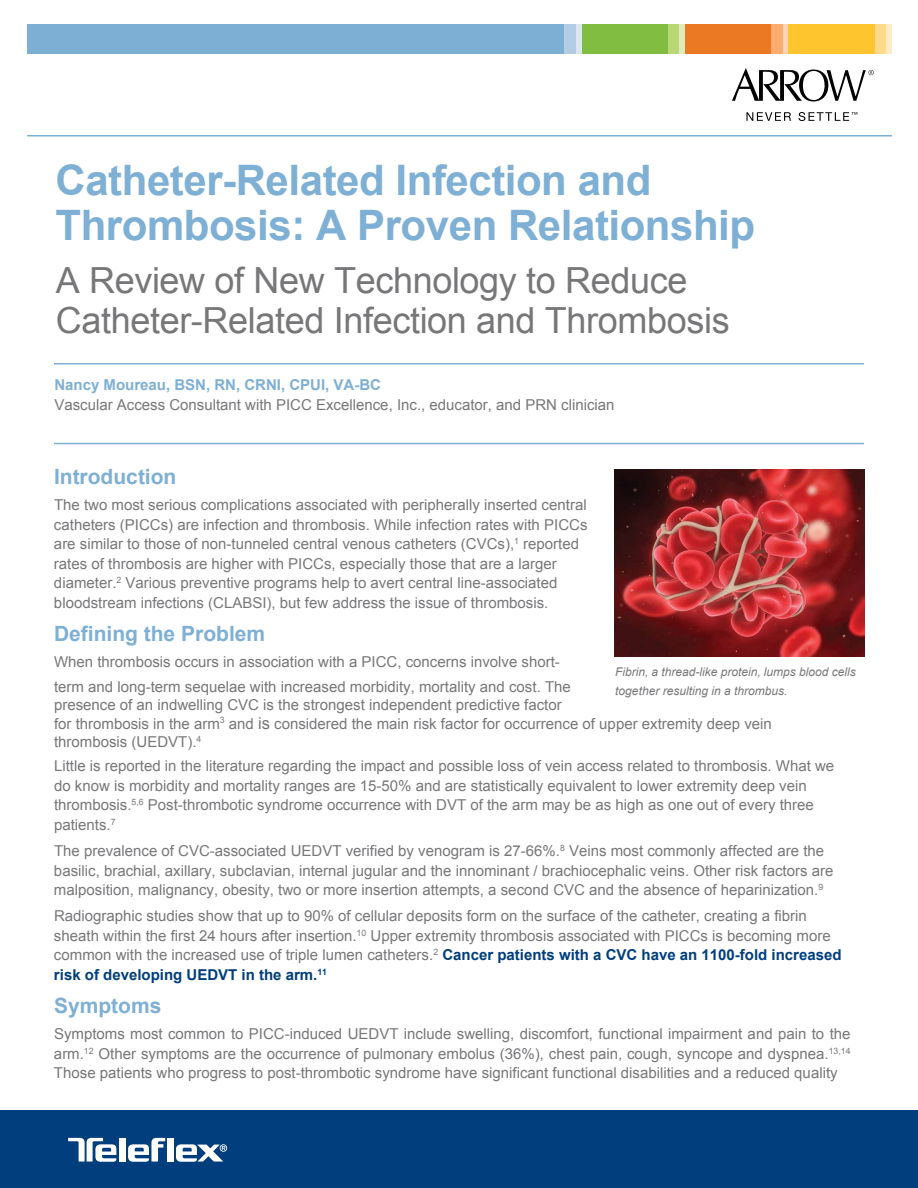
<style>
.page{position:relative;width:918px;height:1188px;background:#fff}
.page>*{position:absolute;margin:0;border:0;box-sizing:border-box;transform-origin:0 0}
.t1{font:700 42px/44.8px "Arial";letter-spacing:-.01em;color:#7eafd4}
.t2{font:36px/40.5px "Arial";letter-spacing:-.01em;color:#77777a}
.t3{font:700 21px "Arial";color:#7eafd4}
.t4{font:15px/19.5px "Arial";color:#77777a}
.t5{font:700 15px "Arial";color:#7eafd4}
.t6{font:italic 12px/19.2px "Arial";color:#77777a}
.s1{font-size:16.5px}
.s2{font-weight:700;color:#003e7e}
</style>
<div class="page">
<div style="left:0;top:1110px;width:918px;height:78px;background:#003e7e"></div>
<div style="left:167px;top:1138px;width:7px;height:24px;background:#fff"></div>
<svg style="left:128px;top:1138px;width:37px;height:24px"></svg>
<div style="left:119px;top:1138px;width:7px;height:24px;background:#fff"></div>
<svg style="left:176px;top:1144px;width:51px;height:18px"></svg>
<svg style="left:68px;top:1138px;width:48px;height:24px"></svg>
<div style="left:582px;top:25px;width:103px;height:29px;background:#81bd41"></div>
<div style="left:668px;top:25px;width:12px;height:29px;background:#b9d775"></div>
<div style="left:680px;top:25px;width:5px;height:29px;background:#deebba"></div>
<div style="left:685px;top:25px;width:104px;height:29px;background:#eb7923"></div>
<div style="left:772px;top:25px;width:11px;height:29px;background:#faad6f"></div>
<div style="left:783px;top:25px;width:6px;height:29px;background:#fdd5b6"></div>
<div style="left:789px;top:25px;width:103px;height:29px;background:#ffc52f"></div>
<div style="left:875px;top:25px;width:12px;height:29px;background:#ffda8a"></div>
<div style="left:887px;top:25px;width:5px;height:29px;background:#ffecc6"></div>
<div style="left:27px;top:25px;width:555px;height:29px;background:#7daed3"></div>
<div style="left:565px;top:25px;width:11px;height:29px;background:#b3cde3"></div>
<div style="left:576px;top:25px;width:6px;height:29px;background:#dae6f0"></div>
<svg style="left:732px;top:68px;width:142px;height:34px"></svg>
<svg style="left:746px;top:112px;width:45px;height:9px"></svg>
<svg style="left:799px;top:112px;width:58px;height:9px"></svg>
<hr style="left:27px;top:135px;width:865px;height:1px;background:#7eafd4">
<hr style="left:54px;top:363px;width:810px;height:1px;background:#7eafd4">
<hr style="left:54px;top:443px;width:810px;height:1px;background:#7eafd4">
<img style="left:614px;top:470px;width:250px;height:187px">
<h1 class="t1" style="left:55px;top:159px;width:701px">Catheter-Related Infection and<br>Thrombosis: A Proven Relationship</h1>
<h2 class="t2" style="left:56px;top:260px;width:675px">A Review of New Technology to Reduce<br>Catheter-Related Infection and Thrombosis</h2>
<p class="t5" style="left:54px;top:375px;width:328px">Nancy Moureau, BSN, RN, CRNI, CPUI, VA-BC</p>
<p class="t4" style="left:54px;top:395px;width:562px">Vascular Access Consultant with PICC Excellence, Inc., educator, and PRN clinician</p>
<h3 class="t3" style="left:54px;top:463px;width:124px">Introduction</h3>
<p class="t4" style="left:54px;top:495px;width:535px">The two most serious complications associated with peripherally inserted central catheters (PICCs) are infection and thrombosis. While infection rates with PICCs are similar to those of non-tunneled central venous catheters (CVCs),<sup>1</sup> reported rates of thrombosis are higher with PICCs, especially those that are a larger diameter.<sup>2</sup> Various preventive programs help to avert central line-associated bloodstream infections (CLABSI), but few address the issue of thrombosis.</p>
<h3 class="t3" style="left:54px;top:620px;width:213px">Defining the Problem</h3>
<p class="t4" style="left:54px;top:652px;width:507px">When thrombosis occurs in association with a PICC, concerns involve short-</p>
<p class="t6" style="left:615px;top:662px;width:242px">Fibrin, a thread-like protein, lumps blood cells together resulting in a thrombus.</p>
<p class="t4" style="left:54px;top:678px;width:719px;line-height:18.1px">term and long-term sequelae with increased morbidity, mortality and cost. The<br>presence of an indwelling CVC is the strongest independent predictive factor<br>for thrombosis in the arm<sup>3</sup> and <span class="s1">is</span> considered the main risk factor for occurrence of upper extremity deep vein thrombosis (UEDVT).<sup>4</sup></p>
<p class="t4" style="left:54px;top:756px;width:782px">Little is reported in the literature regarding the impact and possible loss of vein access related to thrombosis. What we do know is morbidity and mortality ranges are 15-50% and are statistically equivalent to lower extremity deep vein thrombosis.<sup>5,6</sup> Post-thrombotic syndrome occurrence with DVT of the arm may be as high as one out of every three patients.<sup>7</sup></p>
<p class="t4" style="left:54px;top:841px;width:781px">The prevalence of CVC-associated UEDVT verified by venogram is 27-66%.<sup>8</sup> Veins most commonly affected are the basilic, brachial, axillary, subclavian, internal jugular and the innominant / brachiocephalic veins. Other risk factors are malposition, malignancy, obesity, two or more insertion attempts, a second CVC and the absence of heparinization.<sup>9</sup></p>
<p class="t4" style="left:54px;top:906px;width:789px">Radiographic studies show that up to 90% of cellular deposits form on the surface of the catheter, creating a fibrin sheath within the first 24 hours after insertion.<sup>10</sup> Upper extremity thrombosis associated with PICCs is becoming more common with the increased use of triple lumen catheters.<sup>2</sup> <span class="s2">Cancer patients with a CVC have an 1100-fold increased risk of developing UEDVT in the arm.</span><sup>11</sup></p>
<h3 class="t3" style="left:54px;top:992px;width:109px">Symptoms</h3>
<p class="t4" style="left:54px;top:1024px;width:798px;text-align:justify">Symptoms most common to PICC-induced UEDVT include swelling, discomfort, functional impairment and pain to the arm.<sup>12</sup> Other symptoms are the occurrence of pulmonary embolus (36%), chest pain, cough, syncope and dyspnea.<sup>13,14<br></sup>Those patients who progress to post-thrombotic syndrome have significant functional disabilities and a reduced quality</p>
</div>
